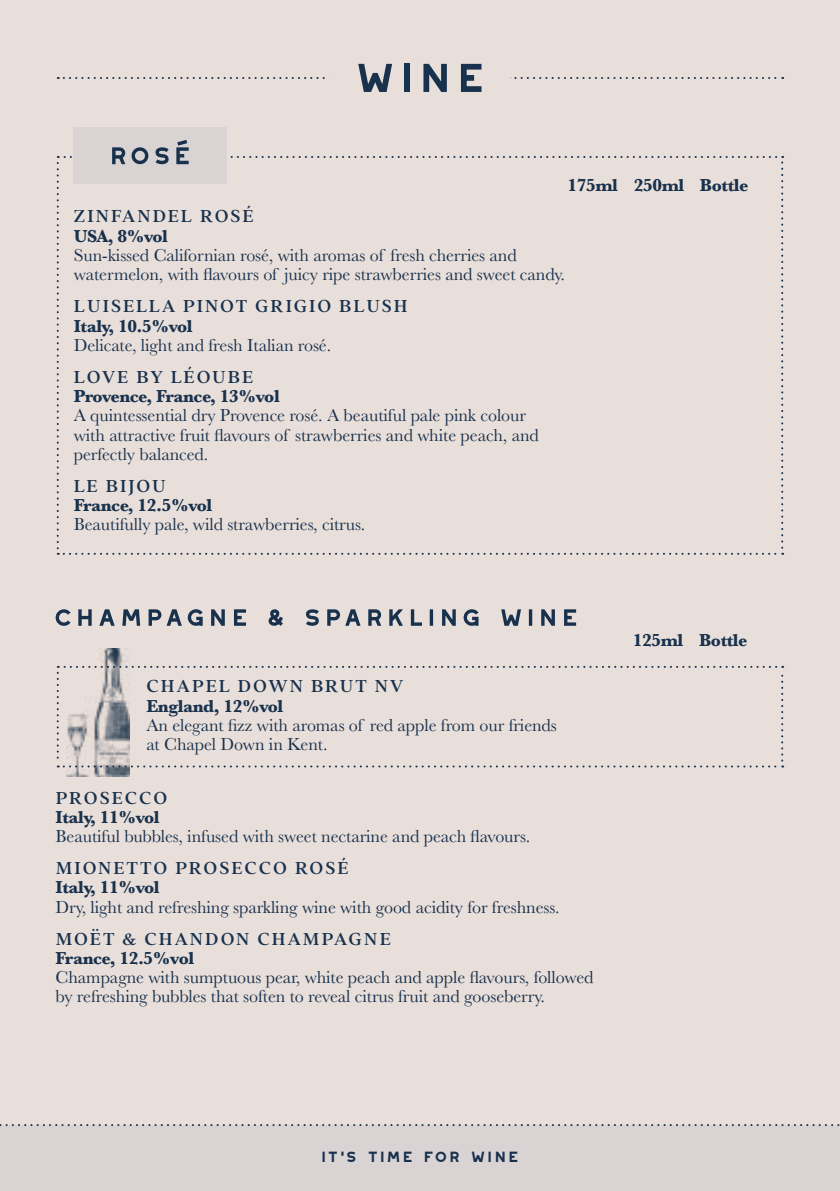
<style>
.page{position:relative;width:840px;height:1191px;background:#fff}
.page>*{position:absolute;margin:0;border:0;box-sizing:border-box;transform-origin:0 0}
.t1{font:700 50.4px "Westmount";color:#18314d}
.t2{font:500 19px "Addington CF";letter-spacing:.1em;color:#18314d}
.t3{font:700 18.6px "Westmount";color:#18314d}
.t4{font:18px/19.2px "Baskerville";letter-spacing:-.005em;color:#18314d}
.t5{font:700 18px "Baskerville";letter-spacing:-.025em;color:#18314d}
</style>
<div class="page">
<div style="left:0;top:0;width:839px;height:1191px;background:#e9dfda"></div>
<div style="left:0;top:1125px;width:839px;height:66px;background:#dad3d4"></div>
<svg style="left:0;top:1124px;width:840px;height:2px"></svg>
<svg style="left:58px;top:77px;width:724px;height:2px"></svg>
<div style="left:329px;top:57px;width:181px;height:40px;background:#e9dfda"></div>
<svg style="left:57px;top:666px;width:725px;height:101px"></svg>
<svg style="left:56px;top:609px;width:519px;height:17px"></svg>
<div style="left:74px;top:128px;width:153px;height:56px;background:#dad3d4"></div>
<svg style="left:57px;top:140px;width:725px;height:415px"></svg>
<img style="left:67px;top:649px;width:62px;height:127px">
<h1 class="t1" style="left:352px;top:51px;width:136px">WINE</h1>
<p class="t5" style="left:567px;top:172px;width:182px">175ml 250ml Bottle</p>
<p class="t2" style="left:74px;top:203px;width:181px">ZINFANDEL ROSÉ</p>
<p class="t5" style="left:74px;top:223px;width:96px">USA, 8%vol</p>
<p class="t4" style="left:74px;top:246px;width:492px">Sun-kissed Californian rosé, with aromas of fresh cherries and watermelon, with flavours of juicy ripe strawberries and sweet candy.</p>
<p class="t2" style="left:74px;top:292px;width:335px">LUISELLA PINOT GRIGIO BLUSH</p>
<p class="t5" style="left:74px;top:313px;width:120px">Italy, 10.5%vol</p>
<p class="t4" style="left:74px;top:335px;width:259px">Delicate, light and fresh Italian rosé.</p>
<p class="t2" style="left:74px;top:363px;width:181px">LOVE BY LÉOUBE</p>
<p class="t5" style="left:74px;top:384px;width:207px">Provence, France, 13%vol</p>
<p class="t4" style="left:74px;top:406px;width:466px">A quintessential dry Provence rosé. A beautiful pale pink colour with attractive fruit flavours of strawberries and white peach, and perfectly balanced.</p>
<p class="t2" style="left:74px;top:472px;width:93px">LE BIJOU</p>
<p class="t5" style="left:74px;top:493px;width:140px">France, 12.5%vol</p>
<p class="t4" style="left:74px;top:515px;width:293px">Beautifully pale, wild strawberries, citrus.</p>
<p class="t2" style="left:146px;top:672px;width:258px">CHAPEL DOWN BRUT NV</p>
<p class="t5" style="left:146px;top:693px;width:138px">England, 12%vol</p>
<p class="t4" style="left:146px;top:715px;width:412px">An elegant fizz with aromas of red apple from our friends at Chapel Down in Kent.</p>
<p class="t2" style="left:56px;top:783px;width:113px">PROSECCO</p>
<p class="t5" style="left:56px;top:804px;width:105px">Italy, 11%vol</p>
<p class="t4" style="left:56px;top:826px;width:476px">Beautiful bubbles, infused with sweet nectarine and peach flavours.</p>
<p class="t2" style="left:56px;top:854px;width:294px">MIONETTO PROSECCO ROSÉ</p>
<p class="t5" style="left:56px;top:875px;width:105px">Italy, 11%vol</p>
<p class="t4" style="left:56px;top:897px;width:505px">Dry, light and refreshing sparkling wine with good acidity for freshness.</p>
<p class="t2" style="left:56px;top:925px;width:336px">MOËT &amp; CHANDON CHAMPAGNE</p>
<p class="t5" style="left:56px;top:945px;width:140px">France, 12.5%vol</p>
<p class="t4" style="left:56px;top:968px;width:539px">Champagne with sumptuous pear, white peach and apple flavours, followed by refreshing bubbles that soften to reveal citrus fruit and gooseberry.</p>
<p class="t5" style="left:632px;top:628px;width:116px">125ml Bottle</p>
<p class="t3" style="left:320px;top:1146px;width:200px">IT’S TIME FOR WINE</p>
</div>
